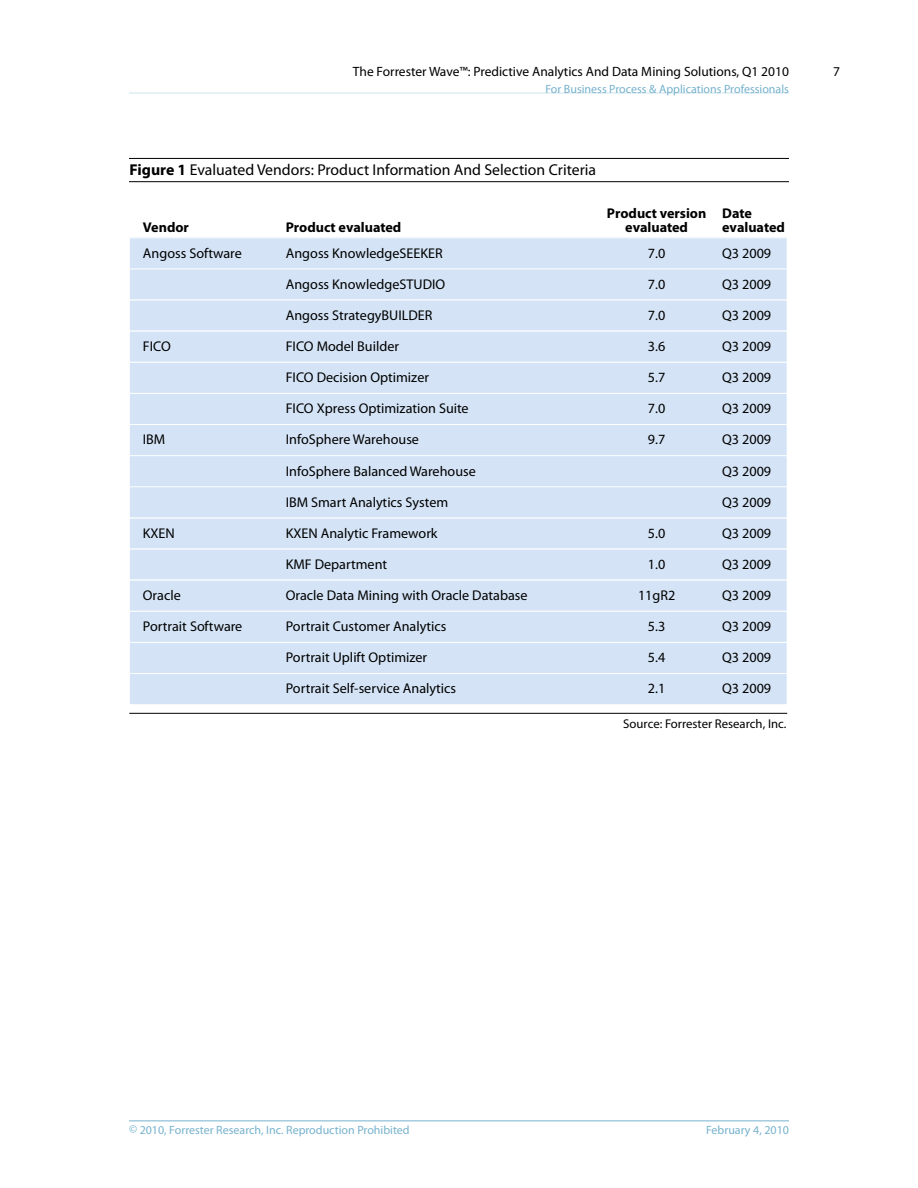
<style>
.page{position:relative;width:918px;height:1188px;background:#fff}
.page>*{position:absolute;margin:0;border:0;box-sizing:border-box;transform-origin:0 0}
.t1{font:15.75px "Myriad Pro";color:#000}
.t2{font:14.1px "Myriad Pro";color:#000}
.t3{font:700 14.1px/14.1px "Myriad Pro";color:#000;text-align:center}
.t4{font:13.5px "Myriad Pro";color:#000}
.t5{font:12.75px "Myriad Pro";color:#000}
.t6{font:12px "Myriad Pro";color:#77b2cd}
.s1{font-weight:700}
</style>
<div class="page">
<hr style="left:129px;top:1120px;width:660px;height:1px;background:#77b2cd">
<hr style="left:129px;top:93px;width:660px;height:1px;background:#cfe4ed">
<hr style="left:129px;top:158px;width:660px;height:1px;background:#000">
<hr style="left:129px;top:181px;width:660px;height:1px;background:#000">
<hr style="left:129px;top:713px;width:658px;height:1px;background:#000">
<div style="left:129px;top:518px;width:658px;height:31px;background:#d4e4f6"></div>
<div style="left:129px;top:518px;width:659px;height:31px;border:1px solid #fff"></div>
<div style="left:129px;top:549px;width:658px;height:31px;background:#d4e4f6"></div>
<div style="left:129px;top:549px;width:659px;height:32px;border:1px solid #fff"></div>
<div style="left:129px;top:580px;width:658px;height:31px;background:#d4e4f6"></div>
<div style="left:129px;top:580px;width:659px;height:32px;border:1px solid #fff"></div>
<div style="left:129px;top:611px;width:658px;height:31px;background:#d4e4f6"></div>
<div style="left:129px;top:611px;width:659px;height:32px;border:1px solid #fff"></div>
<div style="left:129px;top:642px;width:658px;height:32px;background:#d4e4f6"></div>
<div style="left:129px;top:642px;width:659px;height:32px;border:1px solid #fff"></div>
<div style="left:129px;top:674px;width:658px;height:31px;background:#d4e4f6"></div>
<div style="left:129px;top:673px;width:659px;height:32px;border:1px solid #fff"></div>
<div style="left:129px;top:238px;width:658px;height:31px;background:#d4e4f6"></div>
<div style="left:129px;top:237px;width:659px;height:32px;border:1px solid #fff"></div>
<div style="left:129px;top:269px;width:658px;height:31px;background:#d4e4f6"></div>
<div style="left:129px;top:269px;width:659px;height:31px;border:1px solid #fff"></div>
<div style="left:129px;top:300px;width:658px;height:31px;background:#d4e4f6"></div>
<div style="left:129px;top:300px;width:659px;height:32px;border:1px solid #fff"></div>
<div style="left:129px;top:331px;width:658px;height:31px;background:#d4e4f6"></div>
<div style="left:129px;top:331px;width:659px;height:32px;border:1px solid #fff"></div>
<div style="left:129px;top:362px;width:658px;height:31px;background:#d4e4f6"></div>
<div style="left:129px;top:362px;width:659px;height:32px;border:1px solid #fff"></div>
<div style="left:129px;top:393px;width:658px;height:32px;background:#d4e4f6"></div>
<div style="left:129px;top:393px;width:659px;height:32px;border:1px solid #fff"></div>
<div style="left:129px;top:425px;width:658px;height:31px;background:#d4e4f6"></div>
<div style="left:129px;top:424px;width:659px;height:32px;border:1px solid #fff"></div>
<div style="left:129px;top:456px;width:658px;height:31px;background:#d4e4f6"></div>
<div style="left:129px;top:455px;width:659px;height:32px;border:1px solid #fff"></div>
<div style="left:129px;top:487px;width:658px;height:31px;background:#d4e4f6"></div>
<div style="left:129px;top:486px;width:659px;height:32px;border:1px solid #fff"></div>
<p class="t4" style="left:353px;top:64px;width:438px">The Forrester Wave™: Predictive Analytics And Data Mining Solutions, Q1 2010</p>
<p class="t6" style="left:545px;top:82px;width:245px">For Business Process &amp; Applications Professionals</p>
<p class="t1" style="left:130px;top:161px;width:468px"><span class="s1">Figure 1</span> Evaluated Vendors: Product I nformation And Selection Criteria</p>
<p class="t3" style="left:143px;top:221px;width:48px">Vendor</p>
<p class="t2" style="left:143px;top:245px;width:100px">Angoss Software</p>
<p class="t2" style="left:143px;top:339px;width:29px">FICO</p>
<p class="t2" style="left:143px;top:432px;width:24px">IBM</p>
<p class="t2" style="left:143px;top:525px;width:34px">KXEN</p>
<p class="t2" style="left:143px;top:588px;width:39px">Oracle</p>
<p class="t2" style="left:143px;top:619px;width:101px">Portrait Software</p>
<p class="t3" style="left:286px;top:221px;width:117px">Product evaluated</p>
<p class="t2" style="left:286px;top:245px;width:158px">Angoss KnowledgeSEEKER</p>
<p class="t2" style="left:286px;top:276px;width:161px">Angoss KnowledgeSTUDIO</p>
<p class="t2" style="left:286px;top:308px;width:148px">Angoss StrategyBUILDER</p>
<p class="t2" style="left:286px;top:339px;width:115px">FICO Model Builder</p>
<p class="t2" style="left:286px;top:370px;width:145px">FICO Decision Optimizer</p>
<p class="t2" style="left:286px;top:401px;width:184px">FICO Xpress Optimization Suite</p>
<p class="t2" style="left:286px;top:432px;width:135px">InfoSphere Warehouse</p>
<p class="t2" style="left:286px;top:463px;width:192px">InfoSphere Balanced Warehouse</p>
<p class="t2" style="left:286px;top:494px;width:164px">IBM Smart Analytics System</p>
<p class="t2" style="left:286px;top:525px;width:153px">KXEN Analytic Framework</p>
<p class="t2" style="left:286px;top:557px;width:103px">KMF Department</p>
<p class="t2" style="left:286px;top:588px;width:243px">Oracle Data Mining with Oracle Database</p>
<p class="t2" style="left:286px;top:619px;width:162px">Portrait Customer Analytics</p>
<p class="t2" style="left:286px;top:650px;width:143px">Portrait Uplift Optimizer</p>
<p class="t2" style="left:286px;top:681px;width:172px">Portrait Self-service Analytics</p>
<p class="t3" style="left:607px;top:206px;width:101px">Product version evaluated</p>
<p class="t2" style="left:648px;top:245px;width:19px">7.0</p>
<p class="t2" style="left:648px;top:276px;width:19px">7.0</p>
<p class="t2" style="left:648px;top:308px;width:19px">7.0</p>
<p class="t2" style="left:648px;top:339px;width:19px">3.6</p>
<p class="t2" style="left:648px;top:370px;width:19px">5.7</p>
<p class="t2" style="left:648px;top:401px;width:19px">7.0</p>
<p class="t2" style="left:648px;top:432px;width:19px">9.7</p>
<p class="t2" style="left:648px;top:525px;width:19px">5.0</p>
<p class="t2" style="left:648px;top:557px;width:19px">1.0</p>
<p class="t2" style="left:638px;top:588px;width:39px">11gR2</p>
<p class="t2" style="left:648px;top:619px;width:19px">5.3</p>
<p class="t2" style="left:648px;top:650px;width:19px">5.4</p>
<p class="t2" style="left:648px;top:681px;width:19px">2.1</p>
<p class="t3" style="left:722px;top:206px;width:64px;text-align:left">Date evaluated</p>
<p class="t2" style="left:722px;top:245px;width:51px">Q3 2009</p>
<p class="t2" style="left:722px;top:276px;width:51px">Q3 2009</p>
<p class="t2" style="left:722px;top:308px;width:51px">Q3 2009</p>
<p class="t2" style="left:722px;top:339px;width:51px">Q3 2009</p>
<p class="t2" style="left:722px;top:370px;width:51px">Q3 2009</p>
<p class="t2" style="left:722px;top:401px;width:51px">Q3 2009</p>
<p class="t2" style="left:722px;top:432px;width:51px">Q3 2009</p>
<p class="t2" style="left:722px;top:463px;width:51px">Q3 2009</p>
<p class="t2" style="left:722px;top:494px;width:51px">Q3 2009</p>
<p class="t2" style="left:722px;top:525px;width:51px">Q3 2009</p>
<p class="t2" style="left:722px;top:557px;width:51px">Q3 2009</p>
<p class="t2" style="left:722px;top:588px;width:51px">Q3 2009</p>
<p class="t2" style="left:722px;top:619px;width:51px">Q3 2009</p>
<p class="t2" style="left:722px;top:650px;width:51px">Q3 2009</p>
<p class="t2" style="left:722px;top:681px;width:51px">Q3 2009</p>
<p class="t5" style="left:623px;top:716px;width:165px">Source: Forrester Research, Inc.</p>
<p class="t4" style="left:833px;top:64px;width:8px">7</p>
<p class="t6" style="left:129px;top:1123px;width:282px">© 2010, Forrester Research, I nc. Reproduction Prohibited</p>
<p class="t6" style="left:706px;top:1123px;width:84px">February 4, 2010</p>
</div>
